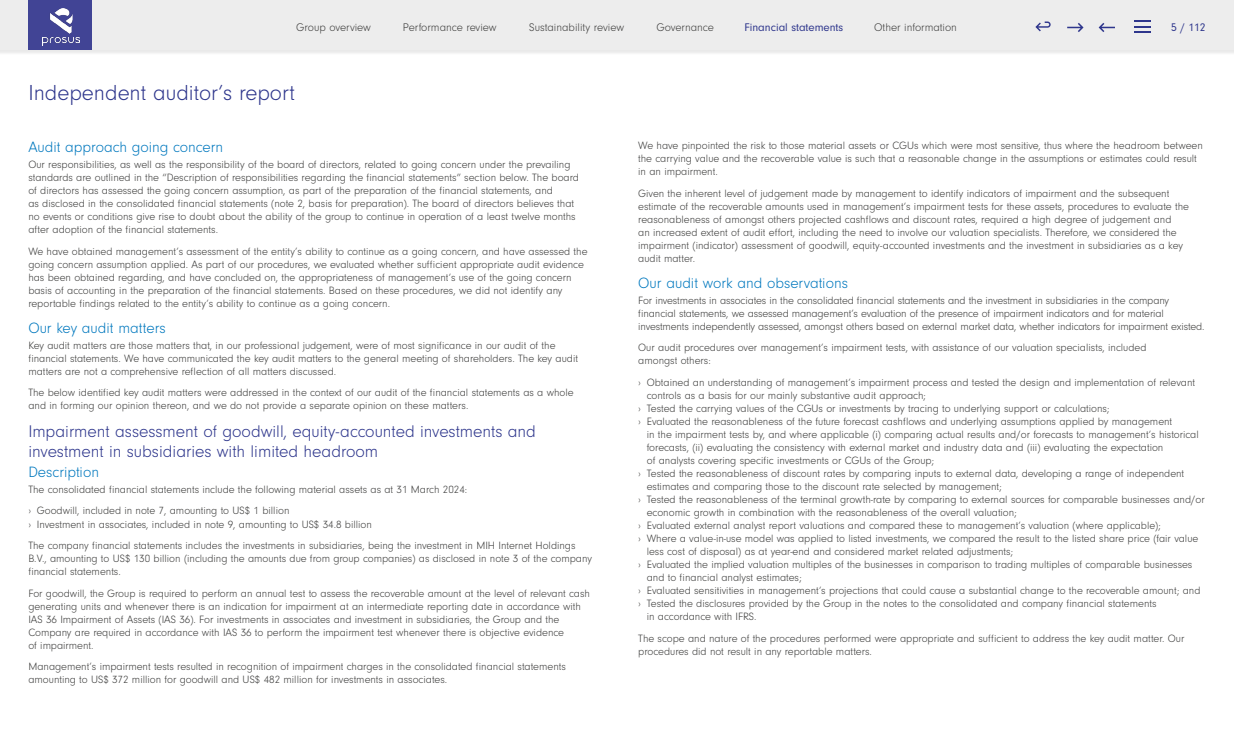
<style>
.page{position:relative;width:1234px;height:752px;background:#fff}
.page>*{position:absolute;margin:0;border:0;box-sizing:border-box;transform-origin:0 0}
.t1{font:300 22.5px "Neuzeit Gro";color:#2e368c}
.t2{font:300 17.5px/19.5px "Neuzeit Gro";color:#2e368c}
.t3{font:300 15.5px "Neuzeit Gro";color:#0078be}
.t4{font:300 11.5px "Neuzeit Gro";color:#3d3d3c}
.t5{font:11.5px "Neuzeit Gro";color:#2e368c}
.t6{font:300 11px/13px "Neuzeit Gro";color:#3d3d3c}
</style>
<div class="page">
<div style="left:0;top:0;width:1233px;height:56px;background:#1d1d1b;opacity:.1"></div>
<div style="left:0;top:0;width:1233px;height:50px;background:#ededed"></div>
<div style="left:29px;top:0;width:63px;height:50px;background:#414495"></div>
<img style="left:42px;top:9px;width:37px;height:36px">
<svg style="left:1035px;top:21px;width:15px;height:10px"></svg>
<svg style="left:1134px;top:21px;width:16px;height:12px"></svg>
<svg style="left:1067px;top:23px;width:16px;height:9px"></svg>
<svg style="left:1098px;top:23px;width:16px;height:9px"></svg>
<p class="t4" style="left:296px;top:21px;width:76px">Group overview</p>
<p class="t4" style="left:403px;top:21px;width:95px">Performance review</p>
<p class="t4" style="left:529px;top:21px;width:96px">Sustainability review</p>
<p class="t4" style="left:656px;top:21px;width:59px">Governance</p>
<p class="t5" style="left:744px;top:21px;width:100px">Financial statements</p>
<p class="t4" style="left:874px;top:21px;width:84px">Other information</p>
<p class="t5" style="left:1170px;top:21px;width:36px">5 / 112</p>
<h1 class="t1" style="left:28px;top:81px;width:268px">Independent auditor’s report</h1>
<h3 class="t3" style="left:28px;top:139px;width:196px">Audit approach going concern</h3>
<p class="t6" style="left:28px;top:158px;width:552px">Our responsibilities, as well as the responsibility of the board of directors, related to going concern under the prevailing standards are outlined in the “Description of responsibilities regarding the financial statements” section below. The board of directors has assessed the going concern assumption, as part of the preparation of the financial statements, and<br>as disclosed in the consolidated financial statements (note 2, basis for preparation). The board of directors believes that no events or conditions give rise to doubt about the ability of the group to continue in operation of a least twelve months after adoption of the financial statements.</p>
<p class="t6" style="left:28px;top:245px;width:560px">We have obtained management’s assessment of the entity’s ability to continue as a going concern, and have assessed the going concern assumption applied. As part of our procedures, we evaluated whether sufficient appropriate audit evidence has been obtained regarding, and have concluded on, the appropriateness of management’s use of the going concern basis of accounting in the preparation of the financial statements. Based on these procedures, we did not identify any reportable findings related to the entity’s ability to continue as a going concern.</p>
<h3 class="t3" style="left:28px;top:319px;width:139px">Our key audit matters</h3>
<p class="t6" style="left:28px;top:338px;width:551px">Key audit matters are those matters that, in our professional judgement, were of most significance in our audit of the financial statements. We have communicated the key audit matters to the general meeting of shareholders. The key audit matters are not a comprehensive reflection of all matters discussed.</p>
<p class="t6" style="left:28px;top:386px;width:547px">The below identified key audit matters were addressed in the context of our audit of the financial statements as a whole and in forming our opinion thereon, and we do not provide a separate opinion on these matters.</p>
<h2 class="t2" style="left:28px;top:422px;width:509px">Impairment assessment of goodwill, equity-accounted investments and investment in subsidiaries with limited headroom</h2>
<h3 class="t3" style="left:28px;top:463px;width:72px">Description</h3>
<p class="t6" style="left:28px;top:478px;width:440px;line-height:21.5px">The consolidated financial statements include the following material assets as at 31 March 2024: › Goodwill, included in note 7, amounting to US$ 1 billion</p>
<p class="t6" style="left:28px;top:513px;width:548px;line-height:21.5px">› Investment in associates, included in note 9, amounting to US$ 34.8 billion<br>The company financial statements includes the investments in subsidiaries, being the investment in MIH Internet Holdings</p>
<p class="t6" style="left:28px;top:552px;width:565px">B.V., amounting to US$ 130 billion (including the amounts due from group companies) as disclosed in note 3 of the company financial statements.</p>
<p class="t6" style="left:28px;top:586px;width:563px">For goodwill, the Group is required to perform an annual test to assess the recoverable amount at the level of relevant cash generating units and whenever there is an indication for impairment at an intermediate reporting date in accordance with IAS 36 Impairment of Assets (IAS 36). For investments in associates and investment in subsidiaries, the Group and the Company are required in accordance with IAS 36 to perform the impairment test whenever there is objective evidence<br>of impairment.</p>
<p class="t6" style="left:28px;top:660px;width:539px">Management’s impairment tests resulted in recognition of impairment charges in the consolidated financial statements amounting to US$ 372 million for goodwill and US$ 482 million for investments in associates.</p>
<p class="t6" style="left:638px;top:139px;width:566px">We have pinpointed the risk to those material assets or CGUs which were most sensitive, thus where the headroom between the carrying value and the recoverable value is such that a reasonable change in the assumptions or estimates could result in an impairment.</p>
<p class="t6" style="left:638px;top:187px;width:552px">Given the inherent level of judgement made by management to identify indicators of impairment and the subsequent estimate of the recoverable amounts used in management’s impairment tests for these assets, procedures to evaluate the reasonableness of amongst others projected cashflows and discount rates, required a high degree of judgement and<br>an increased extent of audit effort, including the need to involve our valuation specialists. Therefore, we considered the impairment (indicator) assessment of goodwill, equity-accounted investments and the investment in subsidiaries as a key audit matter.</p>
<h3 class="t3" style="left:638px;top:274px;width:211px">Our audit work and observations</h3>
<p class="t6" style="left:638px;top:294px;width:567px">For investments in associates in the consolidated financial statements and the investment in subsidiaries in the company financial statements, we assessed management’s evaluation of the presence of impairment indicators and for material investments independently assessed, amongst others based on external market data, whether indicators for impairment existed.</p>
<p class="t6" style="left:638px;top:341px;width:509px">Our audit procedures over management’s impairment tests, with assistance of our valuation specialists, included amongst others:</p>
<p class="t6" style="left:638px;top:376px;width:558px">› Obtained an understanding of management’s impairment process and tested the design and implementation of relevant</p>
<p class="t6" style="left:646px;top:389px;width:280px">controls as a basis for our mainly substantive audit approach;</p>
<p class="t6" style="left:638px;top:402px;width:473px">› Tested the carrying values of the CGUs or investments by tracing to underlying support or calculations;</p>
<p class="t6" style="left:638px;top:415px;width:535px">› Evaluated the reasonableness of the future forecast cashflows and underlying assumptions applied by management</p>
<p class="t6" style="left:646px;top:428px;width:553px">in the impairment tests by, and where applicable (i) comparing actual results and/or forecasts to management’s historical</p>
<p class="t6" style="left:646px;top:441px;width:518px">forecasts, (ii) evaluating the consistency with external market and industry data and (iii) evaluating the expectation</p>
<p class="t6" style="left:646px;top:454px;width:289px">of analysts covering specific investments or CGUs of the Group;</p>
<p class="t6" style="left:638px;top:467px;width:547px">› Tested the reasonableness of discount rates by comparing inputs to external data, developing a range of independent</p>
<p class="t6" style="left:646px;top:480px;width:356px">estimates and comparing those to the discount rate selected by management;</p>
<p class="t6" style="left:638px;top:493px;width:568px">› Tested the reasonableness of the terminal growth-rate by comparing to external sources for comparable businesses and/or</p>
<p class="t6" style="left:646px;top:506px;width:371px">economic growth in combination with the reasonableness of the overall valuation;</p>
<p class="t6" style="left:638px;top:519px;width:524px">› Evaluated external analyst report valuations and compared these to management’s valuation (where applicable);</p>
<p class="t6" style="left:638px;top:532px;width:561px">› Where a value-in-use model was applied to listed investments, we compared the result to the listed share price (fair value</p>
<p class="t6" style="left:646px;top:545px;width:368px">less cost of disposal) as at year-end and considered market related adjustments;</p>
<p class="t6" style="left:638px;top:558px;width:555px">› Evaluated the implied valuation multiples of the businesses in comparison to trading multiples of comparable businesses</p>
<p class="t6" style="left:646px;top:571px;width:156px">and to financial analyst estimates;</p>
<p class="t6" style="left:638px;top:584px;width:563px">› Evaluated sensitivities in management’s projections that could cause a substantial change to the recoverable amount; and</p>
<p class="t6" style="left:638px;top:597px;width:519px">› Tested the disclosures provided by the Group in the notes to the consolidated and company financial statements</p>
<p class="t6" style="left:646px;top:610px;width:111px">in accordance with IFRS.</p>
<p class="t6" style="left:638px;top:631px;width:547px">The scope and nature of the procedures performed were appropriate and sufficient to address the key audit matter. Our procedures did not result in any reportable matters.</p>
</div>
